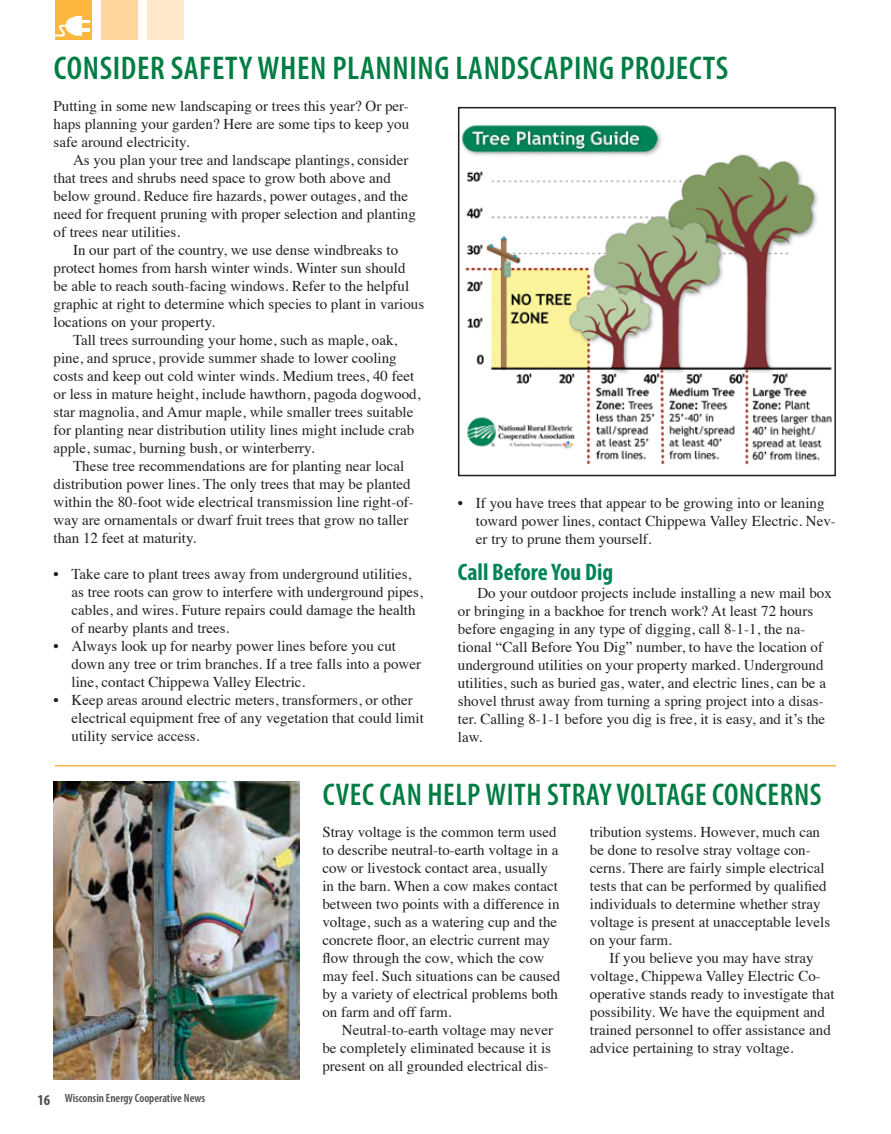
<style>
.page{position:relative;width:891px;height:1134px;background:#fff}
.page>*{position:absolute;margin:0;border:0;box-sizing:border-box;transform-origin:0 0}
.t1{font:600 condensed 33px "Myriad Pro";letter-spacing:.02em;color:#007d43}
.t2{font:600 condensed 31.5px "Myriad Pro";letter-spacing:.02em;color:#007d43}
.t3{font:700 condensed 24px "Myriad Pro";color:#008457}
.t4{font:15px/18px "Times";color:#231f20}
.t5{font:600 condensed 12px "Myriad Pro";color:#4d4d4f}
.s1{font-weight:700;font-size:15px}
</style>
<div class="page">
<div style="left:55px;top:0;width:37px;height:40px;background:#fcb53d"></div>
<div style="left:101px;top:0;width:37px;height:40px;background:#ffd79c"></div>
<div style="left:147px;top:0;width:37px;height:40px;background:#ffe9ca"></div>
<svg style="left:55px;top:16px;width:35px;height:21px"></svg>
<img style="left:462px;top:125px;width:370px;height:340px">
<div style="left:458px;top:107px;width:378px;height:369px;border:2px solid #231f20"></div>
<img style="left:54px;top:782px;width:245px;height:297px">
<hr style="left:55px;top:765px;width:781px;height:1px;background:#fcb53d">
<h1 class="t1" style="left:54px;top:47px;width:676px">CONSIDER SAFETY WHEN PLANNING LANDSCAPING PROJECTS</h1>
<p class="t4" style="left:54px;top:96px;width:357px;text-align:justify">Putting in some new landscaping or trees this year? Or per&shy;haps planning your garden? Here are some tips to keep you safe around electricity.</p>
<p class="t4" style="left:54px;top:150px;width:364px;text-indent:20px">As you plan your tree and landscape plantings, consider that trees and shrubs need space to grow both above and below ground. Reduce fire hazards, power outages, and the need for frequent pruning with proper selection and planting of trees near utilities.</p>
<p class="t4" style="left:73px;top:240px;width:327px">In our part of the country, we use dense windbreaks to</p>
<p class="t4" style="left:54px;top:258px;width:353px">protect homes from harsh winter winds. Winter sun should</p>
<p class="t4" style="left:54px;top:276px;width:357px">be able to reach south-facing windows. Refer to the helpful</p>
<p class="t4" style="left:54px;top:294px;width:372px">graphic at right to determine which species to plant in various</p>
<p class="t4" style="left:54px;top:312px;width:163px">locations on your property.</p>
<p class="t4" style="left:73px;top:330px;width:326px">Tall trees surrounding your home, such as maple, oak,</p>
<p class="t4" style="left:54px;top:348px;width:345px">pine, and spruce, provide summer shade to lower cooling</p>
<p class="t4" style="left:54px;top:366px;width:362px">costs and keep out cold winter winds. Medium trees, 40 feet</p>
<p class="t4" style="left:54px;top:384px;width:369px">or less in mature height, include hawthorn, pagoda dogwood,</p>
<p class="t4" style="left:54px;top:402px;width:361px">star magnolia, and Amur maple, while smaller trees suitable</p>
<p class="t4" style="left:54px;top:420px;width:362px">for planting near distribution utility lines might include crab</p>
<p class="t4" style="left:54px;top:438px;width:263px">apple, sumac, burning bush, or winterberry.</p>
<p class="t4" style="left:73px;top:456px;width:333px">These tree recommendations are for planting near local</p>
<p class="t4" style="left:54px;top:474px;width:359px">distribution power lines. The only trees that may be planted</p>
<p class="t4" style="left:54px;top:492px;width:362px">within the 80-foot wide electrical transmission line right-of-</p>
<p class="t4" style="left:54px;top:510px;width:356px">way are ornamentals or dwarf fruit trees that grow no taller</p>
<p class="t4" style="left:54px;top:528px;width:144px">than 12 feet at maturity.</p>
<p class="t4" style="left:72px;top:564px;width:353px;text-indent:-18px">• Take care to plant trees away from underground utilities, as tree roots can grow to interfere with underground pipes, cables, and wires. Future repairs could damage the health of nearby plants and trees.</p>
<p class="t4" style="left:72px;top:636px;width:351px;text-indent:-18px">• Always look up for nearby power lines before you cut down any tree or trim branches. If a tree falls into a power line, contact Chippewa Valley Electric.</p>
<p class="t4" style="left:72px;top:690px;width:354px;text-indent:-18px">• Keep areas around electric meters, transformers, or other electrical equipment free of any vegetation that could limit utility service access.</p>
<p class="t4" style="left:476px;top:493px;width:362px;text-indent:-18px">• If you have trees that appear to be growing into or leaning toward power lines, contact Chippewa Valley Electric. Nev&shy;er try to prune them yourself.</p>
<h3 class="t3" style="left:458px;top:557px;width:157px">Call Before You Dig</h3>
<p class="t4" style="left:458px;top:583px;width:376px;text-indent:20px">Do your outdoor projects include installing a new mail box or bringing in a backhoe for trench work? At least 72 hours before engaging in any type of digging, call 8-1-1, the na&shy;tional “Call Before You Dig” number, to have the location of underground utilities on your property marked. Underground utilities, such as buried gas, water, and electric lines, can be a shovel thrust away from turning a spring project into a disas&shy;ter. Calling 8-1-1 before you dig is free, it is easy, and it’s the law.</p>
<h2 class="t2" style="left:323px;top:776px;width:500px">CVEC CAN HELP WITH STRAY VOLTAGE CONCERNS</h2>
<p class="t5" style="left:37px;top:1091px;width:169px"><span class="s1">16</span> Wisconsin Energy Cooperative News</p>
<p class="t4" style="left:322px;top:822px;width:239px">Stray voltage is the common term used to describe neutral-to-earth voltage in a cow or livestock contact area, usually in the barn. When a cow makes contact between two points with a difference in voltage, such as a watering cup and the concrete floor, an electric current may flow through the cow, which the cow may feel. Such situations can be caused by a variety of electrical problems both on farm and off farm.</p>
<p class="t4" style="left:322px;top:1020px;width:232px;text-indent:20px">Neutral-to-earth voltage may never be completely eliminated because it is present on all grounded electrical dis-</p>
<p class="t4" style="left:590px;top:822px;width:242px">tribution systems. However, much can be done to resolve stray voltage con&shy;cerns. There are fairly simple electrical tests that can be performed by qualified individuals to determine whether stray voltage is present at unacceptable levels on your farm.</p>
<p class="t4" style="left:590px;top:948px;width:246px;text-indent:20px">If you believe you may have stray voltage, Chippewa Valley Electric Co&shy;operative stands ready to investigate that possibility. We have the equipment and trained personnel to offer assistance and advice pertaining to stray voltage.</p>
</div>
